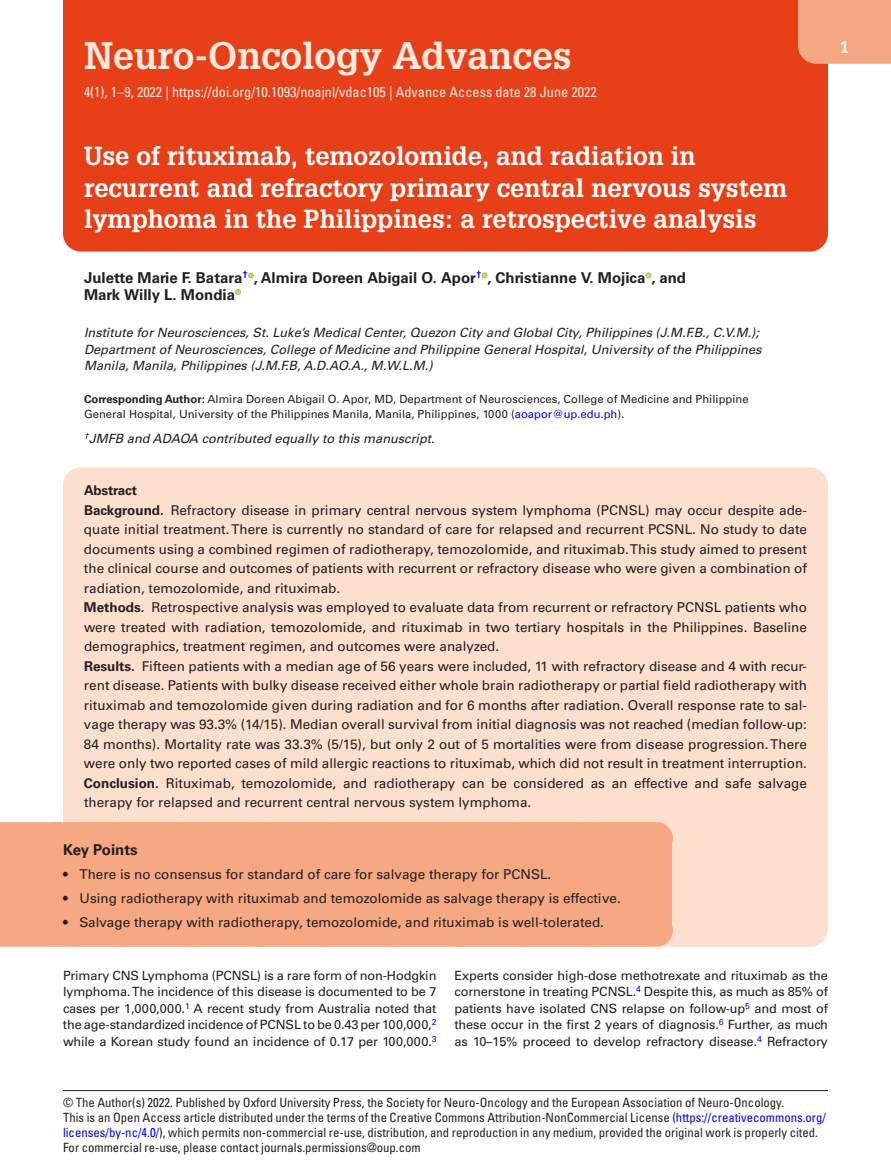
<style>
.page{position:relative;width:891px;height:1175px;background:#fff}
.page>*{position:absolute;margin:0;border:0;box-sizing:border-box;transform-origin:0 0}
.t1{font:700 37.5px "Glypha LT Std";color:#fdeade}
.Article_Title{font:700 25.5px/31.5px "Glypha LT Std";color:#fff}
.t2{font:700 16.5px "Glypha LT Std";color:#fff}
.Authors{font:700 15px/16.5px "Univers LT Std";color:#231f20}
.Keywords_Title{font:700 15px "Univers LT Std";color:#231f20}
.t3{font:condensed 14.25px "Univers LT Std";color:#fdeade}
.Abstract{font:13.5px/19.5px "Univers LT Std";color:#231f20;text-align:justify}
.Abstract_Last{font:13.5px/19.5px "Univers LT Std";color:#231f20}
.Keywords{font:13.5px "Univers LT Std";color:#231f20}
.Keywords2{font:13.5px "Univers LT Std";color:#231f20}
.Keywords1{font:13.5px "Univers LT Std";color:#231f20}
.Abstract_Title{font:700 13.5px "Univers LT Std";letter-spacing:-.015em;color:#231f20}
.Text_First{font:12.75px/16.5px "Univers LT Std";letter-spacing:-.01em;color:#231f20;text-align:justify}
.License{font:condensed 12.75px/15px "Univers LT Std";color:#231f20}
.Affiliation{font:italic 12.75px/16.5px "Univers LT Std";color:#231f20}
.CopyrightLine{font:condensed 12.75px "Univers LT Std";color:#231f20}
.FM_Correspondence{font:11.25px/15px "Univers LT Std";color:#231f20}
.s1{font-weight:700}
.s2{color:#00f}
</style>
<div class="page">
<div style="left:63px;top:0;width:765px;height:166px;background:#e73f18"></div>
<div style="left:798px;top:0;width:93px;height:64px;background:#f5a882"></div>
<hr style="left:63px;top:1090px;width:765px;height:1px;background:#1d1e1f">
<div style="left:63px;top:467px;width:765px;height:479px;background:#fcdfcd;border-radius:18px"></div>
<div style="left:0;top:839px;width:672px;height:35px;background:#f5a882"></div>
<div style="left:0;top:822px;width:656px;height:33px;background:#f5a882"></div>
<svg style="left:60px;top:822px;width:562px;height:1px"></svg>
<hr style="left:656px;top:822px;width:1px;height:33px;background:#f5a882">
<div style="left:0;top:856px;width:672px;height:40px;background:#f5a882"></div>
<div style="left:0;top:880px;width:672px;height:40px;background:#f5a882"></div>
<div style="left:0;top:904px;width:672px;height:27px;background:#f5a882"></div>
<div style="left:0;top:913px;width:656px;height:33px;background:#f5a882"></div>
<hr style="left:656px;top:913px;width:1px;height:33px;background:#f5a882">
<svg style="left:248px;top:272px;width:6px;height:6px"></svg>
<svg style="left:482px;top:272px;width:6px;height:6px"></svg>
<svg style="left:646px;top:272px;width:6px;height:6px"></svg>
<svg style="left:235px;top:289px;width:6px;height:6px"></svg>
<div style="left:63px;top:166px;width:765px;height:85px;background:#e73f18"></div>
<h1 class="t1" style="left:84px;top:32px;width:489px">Neuro-Oncology Advances</h1>
<p class="t3" style="left:84px;top:83px;width:514px">4(1), 1–9, 2022 | https://doi.org/10.1093/noajnl/vdac105 | Advance Access date 28 June 2022</p>
<p class="t2" style="left:840px;top:37px;width:11px">1</p>
<h1 class="Article_Title" style="left:84px;top:140px;width:705px">Use of rituximab, temozolomide, and radiation in recurrent and refractory primary central nervous system lymphoma in the Philippines: a retrospective analysis</h1>
<p class="Authors" style="left:84px;top:270px;width:604px">Julette Marie F. Batara<sup>†</sup> , Almira Doreen Abigail O. Apor<sup>†</sup> , Christianne V. Mojica , and<br>Mark Willy L. Mondia</p>
<p class="Affiliation" style="left:84px;top:325px;width:679px">Institute for Neurosciences, St. Luke’s Medical Center, Quezon City and Global City, Philippines (J.M.F.B., C.V.M.);<br>Department of Neurosciences, College of Medicine and Philippine General Hospital, University of the Philippines<br>Manila, Manila, Philippines (J.M.F.B, A.D.AO.A., M.W.L.M.)</p>
<p class="FM_Correspondence" style="left:84px;top:391px;width:666px"><span class="s1">Corresponding Author:</span> Almira Doreen Abigail O. Apor, MD, Department of Neurosciences, College of Medicine and Philippine<br>General Hospital, University of the Philippines Manila, Manila, Philippines, 1000 (<span class="s2">aoapor@up.edu.ph</span>).</p>
<p class="Affiliation" style="left:84px;top:431px;width:352px"><sup>†</sup>JMFB and ADAOA contributed equally to this manuscript.</p>
<h2 class="Abstract_Title" style="left:84px;top:482px;width:55px">Abstract</h2>
<p class="Abstract" style="left:84px;top:500px;width:725px"><span class="s1">Background.</span> Refractory disease in primary central nervous system lymphoma (PCNSL) may occur despite ade&shy;quate initial treatment. There is currently no standard of care for relapsed and recurrent PCSNL. No study to date documents using a combined regimen of radiotherapy, temozolomide, and rituximab. This study aimed to present the clinical course and outcomes of patients with recurrent or refractory disease who were given a combination of radiation, temozolomide, and rituximab.</p>
<p class="Abstract" style="left:84px;top:597px;width:725px"><span class="s1">Methods.</span> Retrospective analysis was employed to evaluate data from recurrent or refractory PCNSL patients who were treated with radiation, temozolomide, and rituximab in two tertiary hospitals in the Philippines. Baseline demographics, treatment regimen, and outcomes were analyzed.</p>
<p class="Abstract" style="left:84px;top:656px;width:725px"><span class="s1">Results.</span> Fifteen patients with a median age of 56 years were included, 11 with refractory disease and 4 with recur&shy;rent disease. Patients with bulky disease received either whole brain radiotherapy or partial field radiotherapy with rituximab and temozolomide given during radiation and for 6 months after radiation. Overall response rate to sal&shy;vage therapy was 93.3% (14/15). Median overall survival from initial diagnosis was not reached (median follow-up:<br>84 months). Mortality rate was 33.3% (5/15), but only 2 out of 5 mortalities were from disease progression. There were only two reported cases of mild allergic reactions to rituximab, which did not result in treatment interruption.</p>
<p class="Abstract_Last" style="left:84px;top:773px;width:724px"><span class="s1">Conclusion.</span> Rituximab, temozolomide, and radiotherapy can be considered as an effective and safe salvage therapy for relapsed and recurrent central nervous system lymphoma.</p>
<p class="Keywords_Title" style="left:63px;top:841px;width:76px">Key Points</p>
<p class="Keywords1" style="left:63px;top:866px;width:490px">• There is no consensus for standard of care for salvage therapy for PCNSL.</p>
<p class="Keywords" style="left:63px;top:890px;width:559px">• Using radiotherapy with rituximab and temozolomide as salvage therapy is effective.</p>
<p class="Keywords2" style="left:63px;top:914px;width:543px">• Salvage therapy with radiotherapy, temozolomide, and rituximab is well-tolerated.</p>
<p class="Text_First" style="left:63px;top:967px;width:375px">Primary CNS Lymphoma (PCNSL) is a rare form of non-Hodgkin lymphoma. The incidence of this disease is documented to be 7 cases per 1,000,000.<sup>1</sup> A recent study from Australia noted that the age-standardized incidence of PCNSL to be 0.43 per 100,000,<sup>2 </sup>while a Korean study found an incidence of 0.17 per 100,000.<sup>3</sup></p>
<p class="Text_First" style="left:454px;top:967px;width:375px">Experts consider high-dose methotrexate and rituximab as the cornerstone in treating PCNSL.<sup>4</sup> Despite this, as much as 85% of patients have isolated CNS relapse on follow-up<sup>5</sup> and most of these occur in the first 2 years of diagnosis.<sup>6</sup> Further, as much as 10–15% proceed to develop refractory disease.<sup>4</sup> Refractory</p>
<p class="CopyrightLine" style="left:63px;top:1094px;width:723px">© The Author(s) 2022. Published by Oxford University Press, the Society for Neuro-Oncology and the European Association of Neuro-Oncology.</p>
<p class="License" style="left:63px;top:1110px;width:765px">This is an Open Access article distributed under the terms of the Creative Commons Attribution-NonCommercial License (<span class="s2">https://creativecommons.org/ licenses/by-nc/4.0/</span>), which permits non-commercial re-use, distribution, and reproduction in any medium, provided the original work is properly cited.<br>For commercial re-use, please contact journals.permissions@oup.com</p>
</div>
